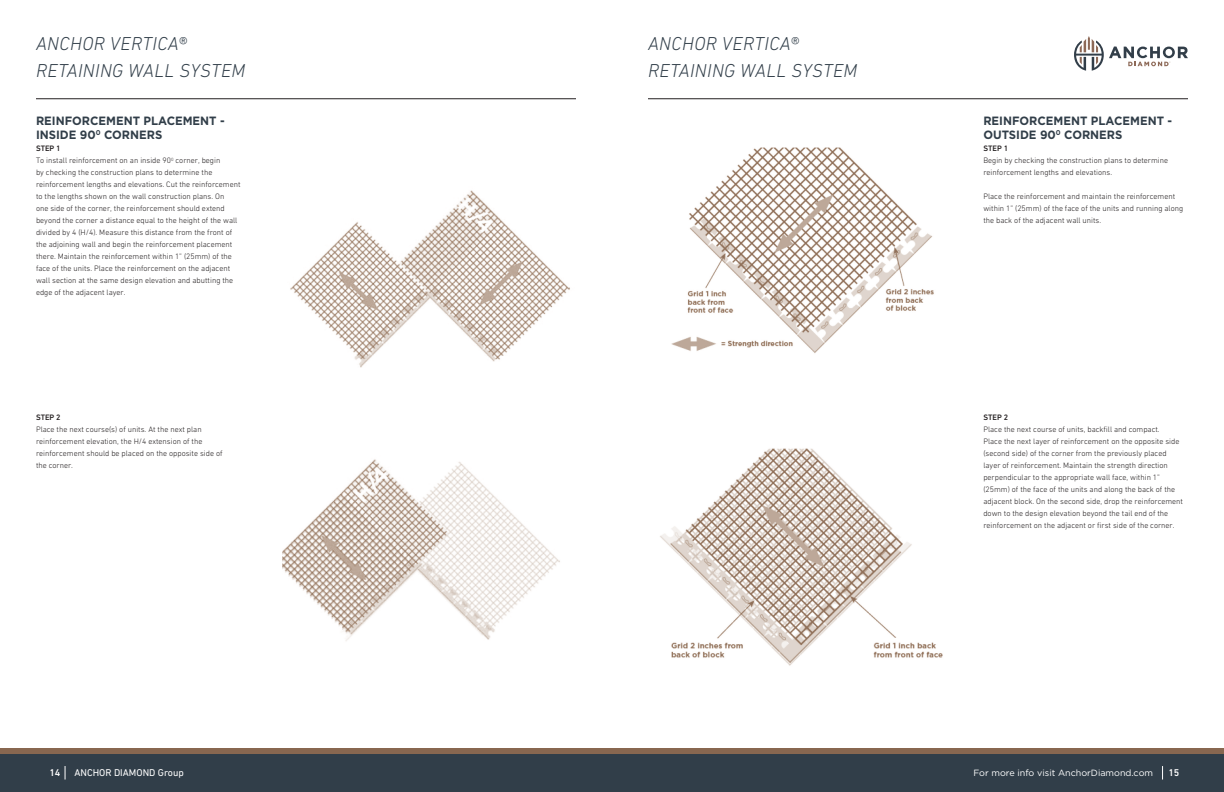
<style>
.page{position:relative;width:1224px;height:792px;background:#fff}
.page>*{position:absolute;margin:0;border:0;box-sizing:border-box;transform-origin:0 0}
.Rest_of_Product_Name{font:italic 300 19px "DIN Next LT Pro";letter-spacing:.02em;color:#313e49}
.t1{font:700 12px/14px "Gotham";color:#313e49;scale:.95 1}
.t2{font:10px "DIN Next LT Pro";color:#fff}
.t3{font:500 10px "DIN Next W1 G";color:#fff}
.t4{font:9px "Gotham";color:#fff}
.Measurements{font:300 8px/12px "DIN Next W1 G";color:#231f20}
.Measurements-2{font:500 8px "DIN Next W1 G";color:#231f20}
</style>
<div class="page">
<div style="left:0;top:752px;width:1224px;height:40px;background:#313e49"></div>
<svg style="left:65px;top:766px;width:1px;height:14px"></svg>
<svg style="left:1162px;top:766px;width:1px;height:14px"></svg>
<hr style="left:36px;top:98px;width:540px;height:1px;background:#231f20">
<hr style="left:648px;top:98px;width:540px;height:1px;background:#231f20">
<svg style="left:1074px;top:36px;width:114px;height:35px"></svg>
<div style="left:0;top:748px;width:1224px;height:5px;background:#886750"></div>
<img style="left:282px;top:459px;width:278px;height:182px">
<img style="left:671px;top:147px;width:263px;height:206px">
<img style="left:290px;top:190px;width:280px;height:178px">
<img style="left:660px;top:448px;width:283px;height:218px">
<p class="Rest_of_Product_Name" style="left:36px;top:33px;width:152px">ANCHOR VERTICA®</p>
<p class="Rest_of_Product_Name" style="left:36px;top:60px;width:211px">RETAINING WALL SYSTEM</p>
<p class="Rest_of_Product_Name" style="left:648px;top:33px;width:152px">ANCHOR VERTICA®</p>
<p class="Rest_of_Product_Name" style="left:648px;top:60px;width:211px">RETAINING WALL SYSTEM</p>
<p class="t1" style="left:36px;top:114px;width:200px">REINFORCEMENT PLACEMENT -<br>INSIDE 90<sup>0</sup> CORNERS</p>
<p class="Measurements-2" style="left:36px;top:144px;width:26px">STEP 1</p>
<p class="Measurements" style="left:36px;top:155px;width:206px">To install reinforcement on an inside 90<sup>0</sup> corner, begin<br>by checking the construction plans to determine the reinforcement lengths and elevations. Cut the reinforcement to the lengths shown on the wall construction plans. On<br>one side of the corner, the reinforcement should extend beyond the corner a distance equal to the height of the wall divided by 4 (H/4). Measure this distance from the front of the adjoining wall and begin the reinforcement placement there. Maintain the reinforcement within 1” (25mm) of the face of the units. Place the reinforcement on the adjacent wall section at the same design elevation and abutting the edge of the adjacent layer.</p>
<p class="t1" style="left:983px;top:114px;width:200px">REINFORCEMENT PLACEMENT -<br>OUTSIDE 90<sup>0</sup> CORNERS</p>
<p class="Measurements-2" style="left:983px;top:144px;width:26px">STEP 1</p>
<p class="Measurements" style="left:983px;top:155px;width:186px">Begin by checking the construction plans to determine reinforcement lengths and elevations.</p>
<p class="Measurements" style="left:983px;top:191px;width:201px">Place the reinforcement and maintain the reinforcement within 1” (25mm) of the face of the units and running along the back of the adjacent wall units.</p>
<p class="Measurements-2" style="left:36px;top:413px;width:26px">STEP 2</p>
<p class="Measurements" style="left:36px;top:424px;width:188px">Place the next course(s) of units. At the next plan reinforcement elevation, the H/4 extension of the reinforcement should be placed on the opposite side of</p>
<p class="Measurements" style="left:36px;top:460px;width:39px">the corner.</p>
<p class="Measurements-2" style="left:983px;top:413px;width:26px">STEP 2</p>
<p class="Measurements" style="left:983px;top:424px;width:201px">Place the next course of units, backfill and compact.<br>Place the next layer of reinforcement on the opposite side (second side) of the corner from the previously placed layer of reinforcement. Maintain the strength direction perpendicular to the appropriate wall face, within 1” (25mm) of the face of the units and along the back of the adjacent block. On the second side, drop the reinforcement down to the design elevation beyond the tail end of the reinforcement on the adjacent or first side of the corner.</p>
<p class="t3" style="left:50px;top:767px;width:12px">14</p>
<p class="t2" style="left:74px;top:767px;width:111px">ANCHOR DIAMOND Group</p>
<p class="t4" style="left:974px;top:768px;width:181px">For more info visit AnchorDiamond.com</p>
<p class="t3" style="left:1168px;top:767px;width:12px">15</p>
</div>
